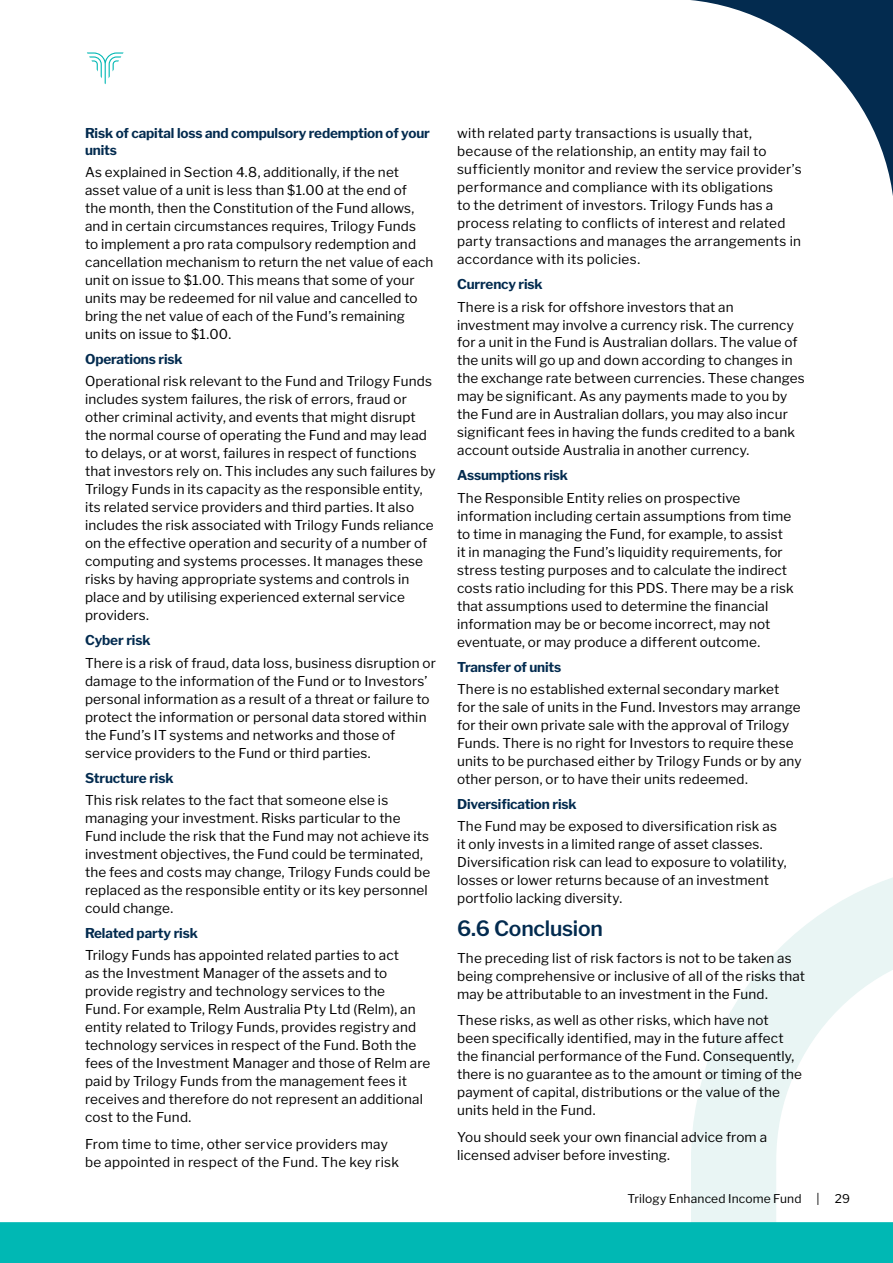
<style>
.page{position:relative;width:893px;height:1263px;background:#fff}
.page>*{position:absolute;margin:0;border:0;box-sizing:border-box;transform-origin:0 0}
.t1{font:600 21px "Libre Franklin";letter-spacing:-.01em;color:#032b4f}
.t2{font:13.5px/18px "Libre Franklin";letter-spacing:.01em;color:#000}
.t3{font:700 13.5px/16.5px "Libre Franklin";letter-spacing:-.01em;color:#032b4f}
.t4{font:12px "Libre Franklin";letter-spacing:.01em;color:#000}
</style>
<div class="page">
<svg style="left:691px;top:877px;width:202px;height:289px"></svg>
<svg style="left:0;top:1166px;width:893px;height:97px"></svg>
<svg style="left:690px;top:0;width:203px;height:196px"></svg>
<svg style="left:87px;top:52px;width:37px;height:32px"></svg>
<p class="t3" style="left:85px;top:124px;width:346px">Risk of capital loss and compulsory redemption of your units</p>
<p class="t2" style="left:85px;top:162px;width:350px">As explained in Section 4.8, additionally, if the net asset value of a unit is less than $1.00 at the end of<br>the month, then the Constitution of the Fund allows, and in certain circumstances requires, Trilogy Funds<br>to implement a pro rata compulsory redemption and cancellation mechanism to return the net value of each unit on issue to $1.00. This means that some of your units may be redeemed for nil value and cancelled to bring the net value of each of the Fund’s remaining units on issue to $1.00.</p>
<p class="t3" style="left:85px;top:350px;width:99px">Operations risk</p>
<p class="t2" style="left:85px;top:371px;width:352px">Operational risk relevant to the Fund and Trilogy Funds includes system failures, the risk of errors, fraud or other criminal activity, and events that might disrupt the normal course of operating the Fund and may lead to delays, or at worst, failures in respect of functions that investors rely on. This includes any such failures by Trilogy Funds in its capacity as the responsible entity, its related service providers and third parties. It also includes the risk associated with Trilogy Funds reliance on the effective operation and security of a number of computing and systems processes. It manages these risks by having appropriate systems and controls in place and by utilising experienced external service providers.</p>
<p class="t3" style="left:85px;top:631px;width:67px">Cyber risk</p>
<p class="t2" style="left:85px;top:652px;width:352px">There is a risk of fraud, data loss, business disruption or damage to the information of the Fund or to Investors’ personal information as a result of a threat or failure to protect the information or personal data stored within the Fund’s IT systems and networks and those of service providers to the Fund or third parties.</p>
<p class="t3" style="left:85px;top:768px;width:90px">Structure risk</p>
<p class="t2" style="left:85px;top:790px;width:347px">This risk relates to the fact that someone else is managing your investment. Risks particular to the Fund include the risk that the Fund may not achieve its investment objectives, the Fund could be terminated, the fees and costs may change, Trilogy Funds could be replaced as the responsible entity or its key personnel could change.</p>
<p class="t3" style="left:85px;top:923px;width:114px">Related party risk</p>
<p class="t2" style="left:85px;top:945px;width:347px">Trilogy Funds has appointed related parties to act<br>as the Investment Manager of the assets and to provide registry and technology services to the<br>Fund. For example, Relm Australia Pty Ltd (Relm), an entity related to Trilogy Funds, provides registry and technology services in respect of the Fund. Both the fees of the Investment Manager and those of Relm are paid by Trilogy Funds from the management fees it receives and therefore do not represent an additional cost to the Fund.</p>
<p class="t2" style="left:85px;top:1133px;width:315px">From time to time, other service providers may be appointed in respect of the Fund. The key risk</p>
<p class="t2" style="left:457px;top:123px;width:346px">with related party transactions is usually that, because of the relationship, an entity may fail to sufficiently monitor and review the service provider’s performance and compliance with its obligations<br>to the detriment of investors. Trilogy Funds has a process relating to conflicts of interest and related party transactions and manages the arrangements in accordance with its policies.</p>
<p class="t3" style="left:457px;top:275px;width:87px">Currency risk</p>
<p class="t2" style="left:457px;top:296px;width:349px">There is a risk for offshore investors that an investment may involve a currency risk. The currency for a unit in the Fund is Australian dollars. The value of the units will go up and down according to changes in the exchange rate between currencies. These changes may be significant. As any payments made to you by the Fund are in Australian dollars, you may also incur significant fees in having the funds credited to a bank account outside Australia in another currency.</p>
<p class="t3" style="left:457px;top:466px;width:112px">Assumptions risk</p>
<p class="t2" style="left:457px;top:488px;width:338px">The Responsible Entity relies on prospective information including certain assumptions from time to time in managing the Fund, for example, to assist it in managing the Fund’s liquidity requirements, for stress testing purposes and to calculate the indirect costs ratio including for this PDS. There may be a risk that assumptions used to determine the financial information may be or become incorrect, may not eventuate, or may produce a different outcome.</p>
<p class="t3" style="left:457px;top:657px;width:106px">Transfer of units</p>
<p class="t2" style="left:457px;top:679px;width:346px">There is no established external secondary market<br>for the sale of units in the Fund. Investors may arrange for their own private sale with the approval of Trilogy Funds. There is no right for Investors to require these units to be purchased either by Trilogy Funds or by any other person, or to have their units redeemed.</p>
<p class="t3" style="left:457px;top:794px;width:121px">Diversification risk</p>
<p class="t2" style="left:457px;top:816px;width:331px">The Fund may be exposed to diversification risk as it only invests in a limited range of asset classes.<br>Diversification risk can lead to exposure to volatility, losses or lower returns because of an investment portfolio lacking diversity.</p>
<h1 class="t1" style="left:457px;top:912px;width:147px">6.6 Conclusion</h1>
<p class="t2" style="left:457px;top:947px;width:349px">The preceding list of risk factors is not to be taken as being comprehensive or inclusive of all of the risks that may be attributable to an investment in the Fund.</p>
<p class="t2" style="left:457px;top:1010px;width:346px">These risks, as well as other risks, which have not been specifically identified, may in the future affect the financial performance of the Fund. Consequently, there is no guarantee as to the amount or timing of the payment of capital, distributions or the value of the units held in the Fund.</p>
<p class="t2" style="left:457px;top:1126px;width:311px">You should seek your own financial advice from a licensed adviser before investing.</p>
<p class="t4" style="left:628px;top:1190px;width:224px">Trilogy Enhanced Income Fund | 29</p>
</div>
